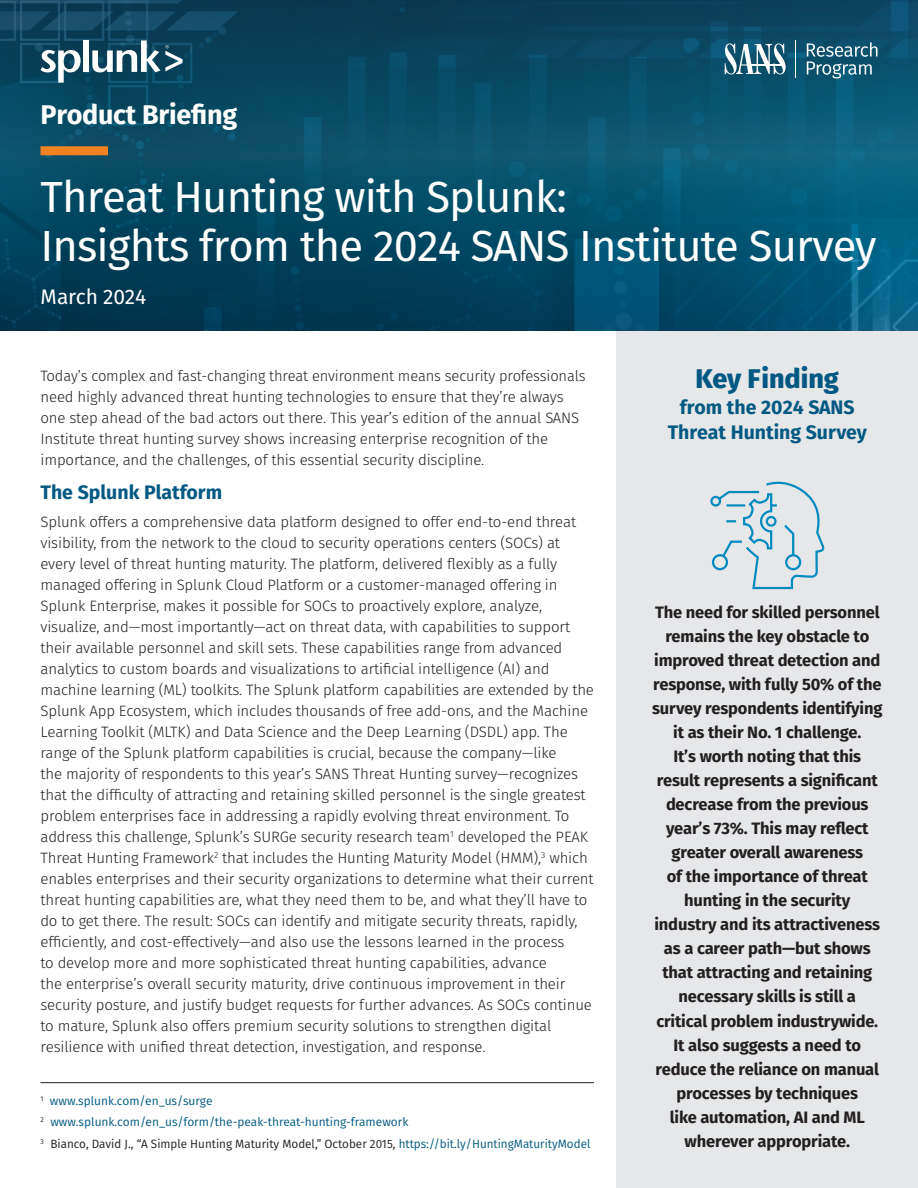
<style>
.page{position:relative;width:918px;height:1188px;background:#fff}
.page>*{position:absolute;margin:0;border:0;box-sizing:border-box;transform-origin:0 0}
.t1{font:43.5px/49.5px "Fira Sans";letter-spacing:-.02em;color:#fff}
.t2{font:700 27px "Fira Sans";letter-spacing:-.01em;color:#fff}
.t3{font:800 27px "Fira Sans";color:#005982}
.t4{font:21px "Fira Sans";letter-spacing:-.01em;color:#fff}
.t5{font:700 19.5px/25.5px "Fira Sans";color:#005982;text-align:center}
.t6{font:700 16.5px/24px "Fira Sans";letter-spacing:-.01em;color:#231f20;text-align:center}
.t7{font:300 15px/21px "Fira Sans";letter-spacing:-.01em;color:#231f20}
.t8{font:12px/21.1px "Fira Sans";color:#005982}
.s1{color:#231f20}
</style>
<div class="page">
<div style="left:617px;top:330px;width:301px;height:858px;background:#e6e7e9"></div>
<svg style="left:0;top:0;width:918px;height:330px;background:#064b65"></svg>
<div style="left:40px;top:146px;width:68px;height:9px;background:#f58220"></div>
<svg style="left:725px;top:43px;width:61px;height:31px"></svg>
<hr style="left:747px;top:64px;width:37px;height:2px;background:#fff">
<hr style="left:795px;top:40px;width:1px;height:38px;background:#fff">
<svg style="left:807px;top:42px;width:70px;height:36px;background:#40778d"></svg>
<hr style="left:40px;top:1082px;width:554px;height:1px;background:#231f20">
<svg style="left:40px;top:50px;width:41px;height:33px"></svg>
<div style="left:83px;top:40px;width:6px;height:32px;background:#fff"></div>
<svg style="left:92px;top:41px;width:91px;height:31px"></svg>
<svg style="left:710px;top:481px;width:115px;height:109px"></svg>
<h2 class="t2" style="left:40px;top:95px;width:198px">Product Briefing</h2>
<h1 class="t1" style="left:40px;top:172px;width:838px">Threat Hunting with Splunk:<br>Insights from the 2024 SANS Institute Survey</h1>
<h3 class="t4" style="left:40px;top:282px;width:107px">March 2024</h3>
<p class="t7" style="left:40px;top:365px;width:547px">Today’s complex and fast-changing threat environment means security professionals need highly advanced threat hunting technologies to ensure that they’re always one step ahead of the bad actors out there. This year’s edition of the annual SANS Institute threat hunting survey shows increasing enterprise recognition of the importance, and the challenges, of this essential security discipline.</p>
<h3 class="t5" style="left:40px;top:480px;width:183px">The Splunk Platform</h3>
<p class="t7" style="left:40px;top:511px;width:555px">Splunk offers a comprehensive data platform designed to offer end-to-end threat visibility, from the network to the cloud to security operations centers (SOCs) at every level of threat hunting maturity. The platform, delivered flexibly as a fully managed offering in Splunk Cloud Platform or a customer-managed offering in Splunk Enterprise, makes it possible for SOCs to proactively explore, analyze, visualize, and—most importantly—act on threat data, with capabilities to support their available personnel and skill sets. These capabilities range from advanced analytics to custom boards and visualizations to artificial intelligence (AI) and machine learning (ML) toolkits. The Splunk platform capabilities are extended by the Splunk App Ecosystem, which includes thousands of free add-ons, and the Machine Learning Toolkit (MLTK) and Data Science and the Deep Learning (DSDL) app. The range of the Splunk platform capabilities is crucial, because the company—like<br>the majority of respondents to this year’s SANS Threat Hunting survey—recognizes that the difficulty of attracting and retaining skilled personnel is the single greatest problem enterprises face in addressing a rapidly evolving threat environment. To address this challenge, Splunk’s SURGe security research team<sup>1</sup> developed the PEAK Threat Hunting Framework<sup>2</sup> that includes the Hunting Maturity Model (HMM),<sup>3</sup> which enables enterprises and their security organizations to determine what their current threat hunting capabilities are, what they need them to be, and what they’ll have to do to get there. The result: SOCs can identify and mitigate security threats, rapidly, efficiently, and cost-effectively—and also use the lessons learned in the process<br>to develop more and more sophisticated threat hunting capabilities, advance<br>the enterprise’s overall security maturity, drive continuous improvement in their security posture, and justify budget requests for further advances. As SOCs continue to mature, Splunk also offers premium security solutions to strengthen digital resilience with unified threat detection, investigation, and response.</p>
<p class="t8" style="left:40px;top:1090px;width:552px"><sup>1</sup> www.splunk.com/en_us/surge<br><sup>2</sup> www.splunk.com/en_us/form/the-peak-threat-hunting-framework<br><sup>3</sup> <span class="s1">Bianco, David J., “A Simple Hunting Maturity Model,” October 2015,</span> https://bit.ly/HuntingMaturityModel</p>
<h2 class="t3" style="left:696px;top:360px;width:145px">Key Finding</h2>
<h3 class="t5" style="left:668px;top:394px;width:201px">from the 2024 SANS<br>Threat Hunting Survey</h3>
<p class="t6" style="left:652px;top:601px;width:232px">The need for skilled personnel remains the key obstacle to improved threat detection and response, with fully 50% of the survey respondents identifying it as their No. 1 challenge.<br>It’s worth noting that this result represents a significant decrease from the previous year’s 73%. This may reflect greater overall awareness<br>of the importance of threat hunting in the security industry and its attractiveness as a career path—but shows that attracting and retaining necessary skills is still a critical problem industrywide.<br>It also suggests a need to reduce the reliance on manual processes by techniques<br>like automation, AI and ML wherever appropriate.</p>
</div>
